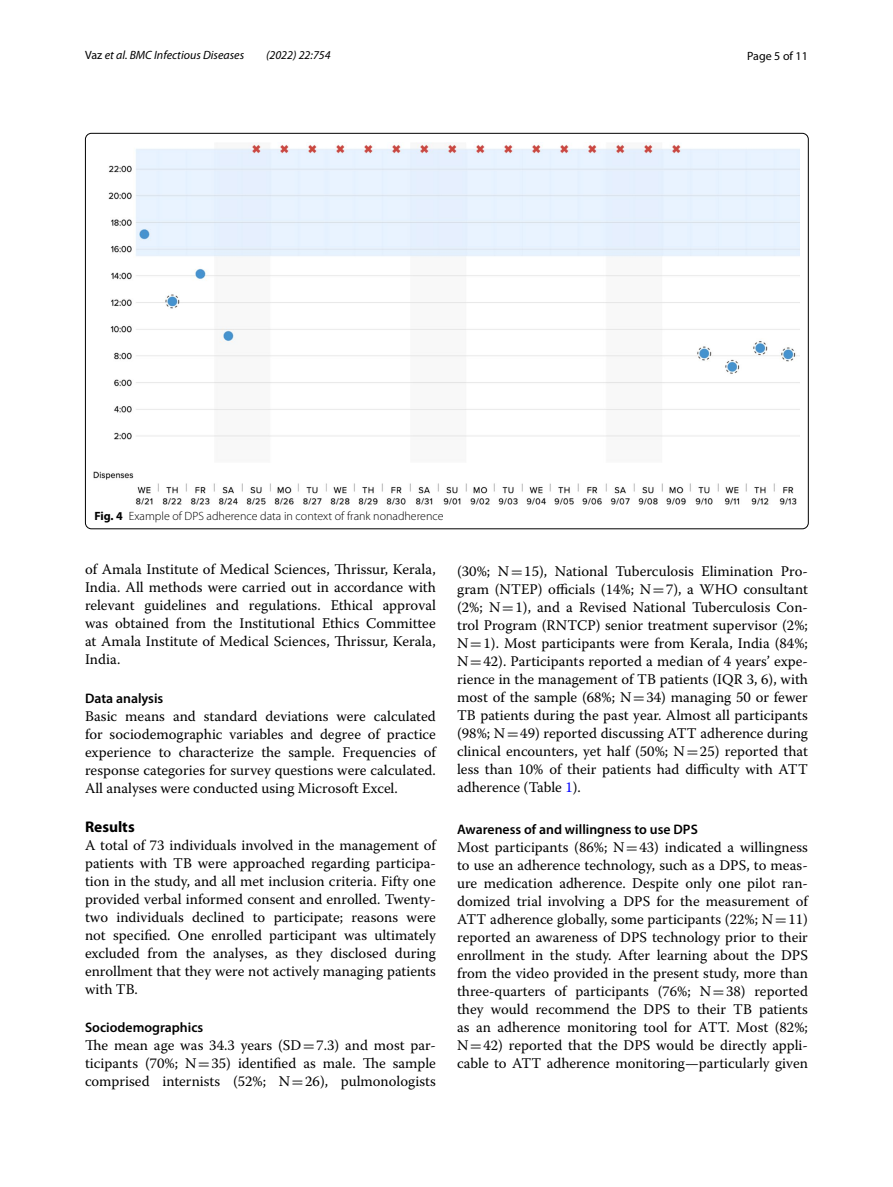
<style>
.page{position:relative;width:893px;height:1187px;background:#fff}
.page>*{position:absolute;margin:0;border:0;box-sizing:border-box;transform-origin:0 0}
.t1{font:700 15.45px "Myriad Pro";color:#000}
.t2{font:14.7px/18px "Warnock Pro";color:#000;text-align:justify}
.t3{font:600 13.8px "Myriad Pro";color:#000}
.t4{font:300 12px "Myriad Pro";color:#000}
.t5{font:italic 12px "Myriad Pro";color:#000}
.t6{font:12px "Myriad Pro";color:#000}
.s1{font-style:normal}
.s2{font-weight:700}
.s3{font-family:"MTSY"}
.s4{color:#00f}
</style>
<div class="page">
<img style="left:94px;top:142px;width:706px;height:362px">
<p class="t5" style="left:85px;top:48px;width:161px"><span class="s1">Vaz</span> et al. BMC Infectious Diseases</p>
<p class="t5" style="left:266px;top:48px;width:66px">(2022) 22:754</p>
<p class="t6" style="left:747px;top:48px;width:62px">Page 5 of 11</p>
<p class="t4" style="left:94px;top:509px;width:351px"><span class="s2">Fig. 4</span> Example of DPS adherence data in context of frank nonadherence</p>
<p class="t2" style="left:85px;top:560px;width:352px">of Amala Institute of Medical Sciences, Thrissur, Kerala, India. All methods were carried out in accordance with relevant guidelines and regulations. Ethical approval was obtained from the Institutional Ethics Committee at Amala Institute of Medical Sciences, Thrissur, Kerala, India.</p>
<p class="t3" style="left:85px;top:689px;width:80px">Data analysis</p>
<p class="t2" style="left:85px;top:707px;width:352px">Basic means and standard deviations were calculated for sociodemographic variables and degree of practice experience to characterize the sample. Frequencies of response categories for survey questions were calculated.<br>All analyses were conducted using Microsoft Excel.</p>
<p class="t1" style="left:85px;top:816px;width:51px">Results</p>
<p class="t2" style="left:85px;top:835px;width:352px">A total of 73 individuals involved in the management of patients with TB were approached regarding participa&shy;tion in the study, and all met inclusion criteria. Fifty one provided verbal informed consent and enrolled. Twenty&shy;two individuals declined to participate; reasons were not specified. One enrolled participant was ultimately excluded from the analyses, as they disclosed during enrollment that they were not actively managing patients with TB.</p>
<p class="t3" style="left:85px;top:1018px;width:120px">Sociodemographics</p>
<p class="t2" style="left:85px;top:1036px;width:352px">The mean age was 34.3 years (SD<span class="s3">=</span>7.3) and most par&shy;ticipants (70%; N<span class="s3">=</span>35) identified as male. The sample comprised internists (52%; N<span class="s3">=</span>26), pulmonologists</p>
<p class="t2" style="left:457px;top:562px;width:352px">(30%; N<span class="s3">=</span>15), National Tuberculosis Elimination Pro&shy;gram (NTEP) officials (14%; N<span class="s3">=</span>7), a WHO consultant (2%; N<span class="s3">=</span>1), and a Revised National Tuberculosis Con&shy;trol Program (RNTCP) senior treatment supervisor (2%; N<span class="s3">=</span>1). Most participants were from Kerala, India (84%; N<span class="s3">=</span>42). Participants reported a median of 4 years’ expe&shy;rience in the management of TB patients (IQR 3, 6), with most of the sample (68%; N<span class="s3">=</span>34) managing 50 or fewer TB patients during the past year. Almost all participants (98%; N<span class="s3">=</span>49) reported discussing ATT adherence during clinical encounters, yet half (50%; N<span class="s3">=</span>25) reported that less than 10% of their patients had difficulty with ATT adherence (Table <span class="s4">1</span>).</p>
<p class="t3" style="left:457px;top:820px;width:242px">Awareness of and willingness to use DPS</p>
<p class="t2" style="left:457px;top:838px;width:352px">Most participants (86%; N<span class="s3">=</span>43) indicated a willingness to use an adherence technology, such as a DPS, to meas&shy;ure medication adherence. Despite only one pilot ran&shy;domized trial involving a DPS for the measurement of ATT adherence globally, some participants (22%; N<span class="s3">=</span>11) reported an awareness of DPS technology prior to their enrollment in the study. After learning about the DPS from the video provided in the present study, more than three-quarters of participants (76%; N<span class="s3">=</span>38) reported they would recommend the DPS to their TB patients as an adherence monitoring tool for ATT. Most (82%; N<span class="s3">=</span>42) reported that the DPS would be directly appli&shy;cable to ATT adherence monitoring—particularly given</p>
</div>
